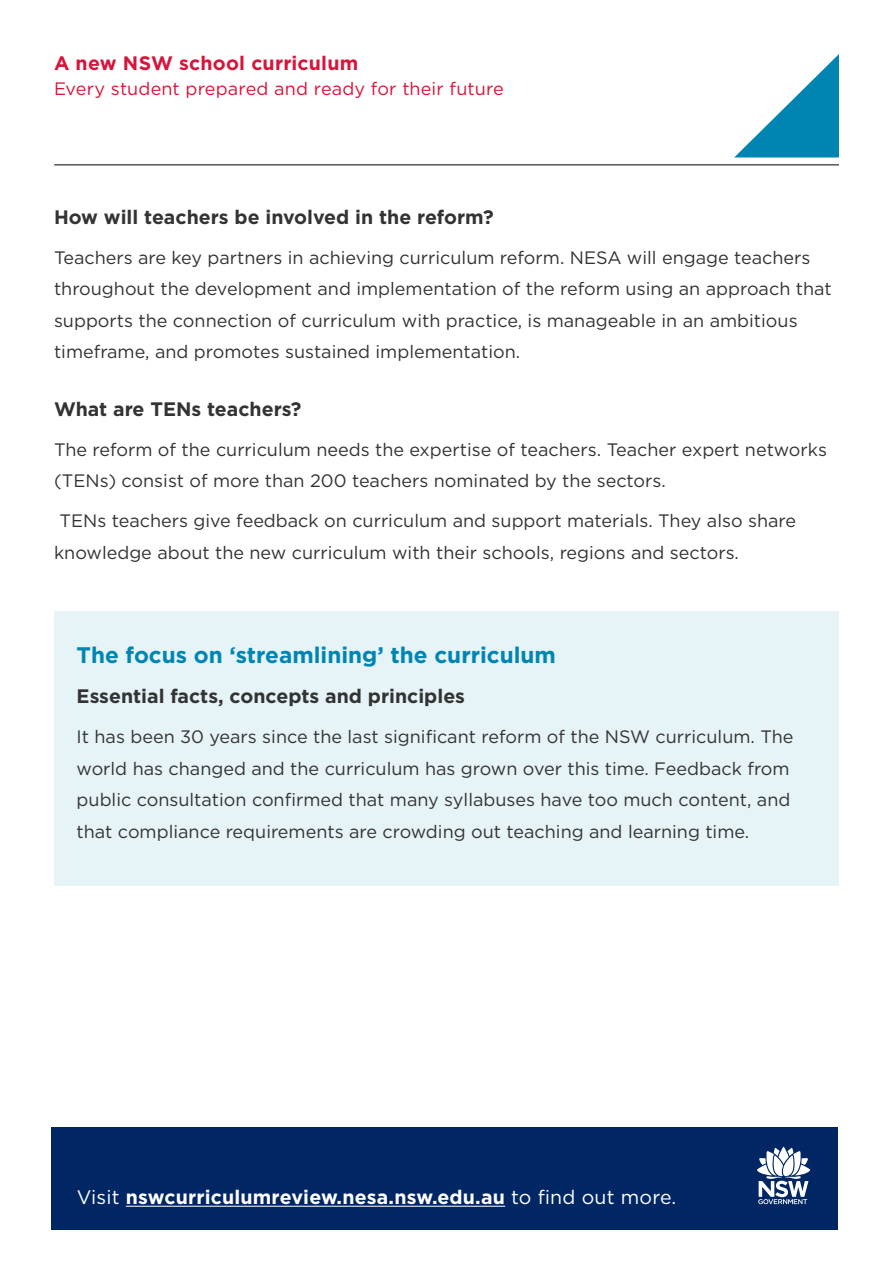
<style>
.page{position:relative;width:893px;height:1263px;background:#fff}
.page>*{position:absolute;margin:0;border:0;box-sizing:border-box;transform-origin:0 0}
.t1{font:700 22.5px "Gotham";color:#0085b3}
.t2{font:700 19.5px "Gotham";color:#333}
.t3{font:700 19.5px "Gotham";letter-spacing:.01em;color:#fff}
.t4{font:700 19.5px "Gotham";letter-spacing:.01em;color:#d7153a}
.t5{font:18px/31.5px "Gotham";color:#333}
.t6{font:18px "Gotham";letter-spacing:.01em;color:#d7153a}
.s1{font-weight:400}
</style>
<div class="page">
<div style="left:51px;top:1127px;width:787px;height:102px;background:#002664"></div>
<svg style="left:757px;top:1147px;width:53px;height:57px"></svg>
<hr style="left:126px;top:1206px;width:379px;height:1px;background:#fff">
<hr style="left:54px;top:165px;width:785px;height:1px;background:#000">
<svg style="left:734px;top:54px;width:105px;height:103px"></svg>
<div style="left:54px;top:611px;width:785px;height:275px;background:#e6f3f7"></div>
<p class="t4" style="left:54px;top:50px;width:306px">A new NSW school curriculum</p>
<p class="t6" style="left:54px;top:77px;width:451px">Every student prepared and ready for their future</p>
<p class="t2" style="left:54px;top:204px;width:441px">How will teachers be involved in the reform?</p>
<p class="t5" style="left:54px;top:241px;width:779px">Teachers are key partners in achieving curriculum reform. NESA will engage teachers throughout the development and implementation of the reform using an approach that supports the connection of curriculum with practice, is manageable in an ambitious timeframe, and promotes sustained implementation.</p>
<p class="t2" style="left:54px;top:396px;width:249px">What are TENs teachers?</p>
<p class="t5" style="left:54px;top:433px;width:775px">The reform of the curriculum needs the expertise of teachers. Teacher expert networks (TENs) consist of more than 200 teachers nominated by the sectors.</p>
<p class="t5" style="left:54px;top:504px;width:744px">TENs teachers give feedback on curriculum and support materials. They also share knowledge about the new curriculum with their schools, regions and sectors.</p>
<p class="t1" style="left:77px;top:640px;width:481px">The focus on ‘streamlining’ the curriculum</p>
<p class="t2" style="left:77px;top:684px;width:390px">Essential facts, concepts and principles</p>
<p class="t5" style="left:77px;top:721px;width:718px">It has been 30 years since the last significant reform of the NSW curriculum. The world has changed and the curriculum has grown over this time. Feedback from public consultation confirmed that many syllabuses have too much content, and that compliance requirements are crowding out teaching and learning time.</p>
<p class="t3" style="left:77px;top:1184px;width:601px"><span class="s1">Visit</span> nswcurriculumreview.nesa.nsw.edu.au <span class="s1">to find out more.</span></p>
</div>
